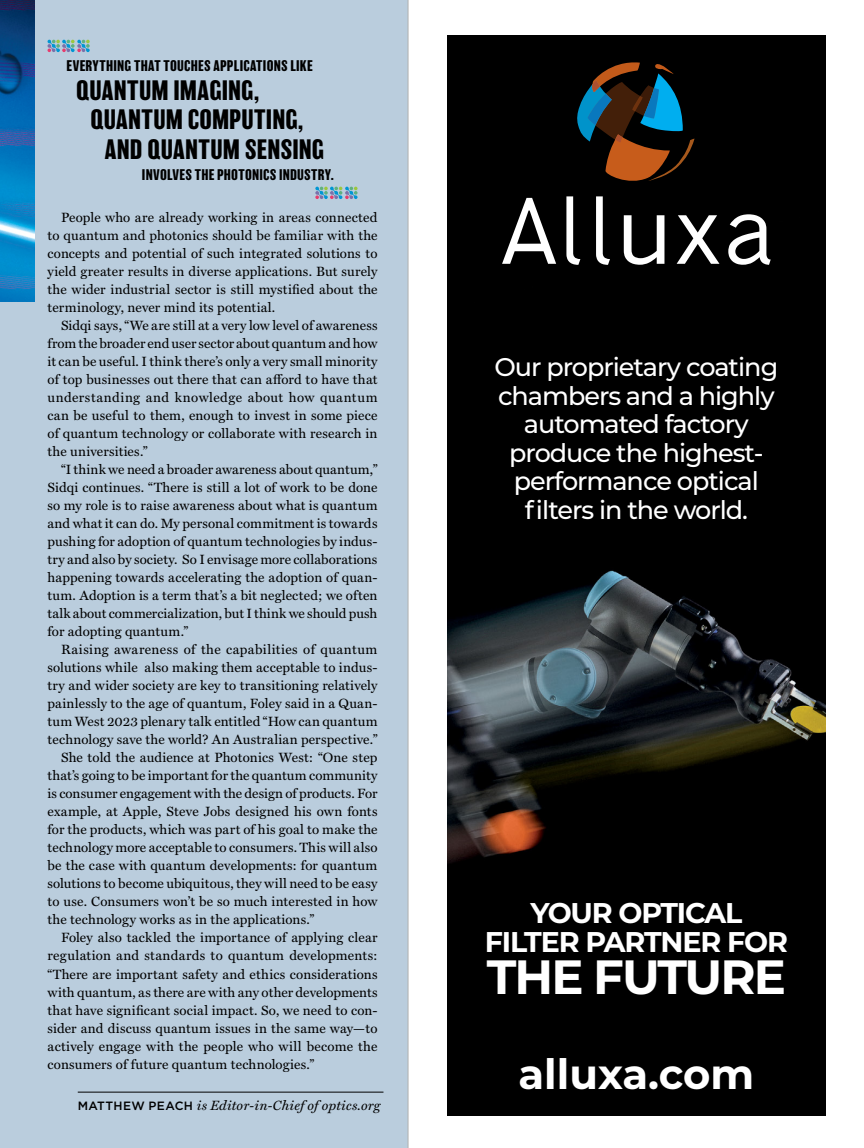
<style>
.page{position:relative;width:864px;height:1148px;background:#fff}
.page>*{position:absolute;margin:0;border:0;box-sizing:border-box;transform-origin:0 0}
.t1{font:700 48px "Montserrat";letter-spacing:-.04em;color:#fff}
.t2{font:700 41.7px "Montserrat";color:#fff}
.t3{font:700 28.5px/28.5px "Montserrat";letter-spacing:-.04em;color:#fff;text-align:center}
.t4{font:700 25.8px "Balboa";letter-spacing:.005em;color:#000}
.t5{font:500 25.5px/28.5px "Montserrat";letter-spacing:-.04em;color:#fff;text-align:center}
.t6{font:700 14.25px "Balboa";letter-spacing:.02em;color:#000}
.t7{font:13.5px/18px "Miller Text";letter-spacing:.015em;color:#000;text-align:justify}
.t8{font:13.5px "Miller Text";letter-spacing:-.005em;color:#000}
.t9{font:13.5px "Miller Text";letter-spacing:.035em;color:#000}
.t10{font:italic 13.5px "Miller Text";letter-spacing:.015em;color:#000}
.s1{font-family:"Gotham";font-weight:500;font-style:normal;font-size:12px}
</style>
<div class="page">
<div style="left:0;top:0;width:408px;height:1148px;background:#bacddd"></div>
<img style="left:447px;top:35px;width:378px;height:1080px">
<div style="left:505px;top:65px;width:282px;height:216px;background:#000"></div>
<svg style="left:502px;top:198px;width:54px;height:66px"></svg>
<svg style="left:624px;top:215px;width:40px;height:50px"></svg>
<svg style="left:677px;top:215px;width:42px;height:49px"></svg>
<svg style="left:728px;top:214px;width:43px;height:51px"></svg>
<svg style="left:596px;top:196px;width:14px;height:69px"></svg>
<svg style="left:566px;top:196px;width:14px;height:69px"></svg>
<svg style="left:577px;top:62px;width:117px;height:119px"></svg>
<div style="left:519px;top:1056px;width:239px;height:39px;background:#000"></div>
<div style="left:495px;top:356px;width:286px;height:167px;background:#000"></div>
<hr style="left:78px;top:1091px;width:305px;height:1px;background:#000">
<img style="left:0;top:0;width:35px;height:301px">
<svg style="left:48px;top:40px;width:42px;height:12px"></svg>
<svg style="left:315px;top:187px;width:43px;height:12px"></svg>
<p class="t6" style="left:67px;top:57px;width:248px">EVERYTHING THAT TOUCHES APPLICATIONS LIKE</p>
<h3 class="t4" style="left:76px;top:76px;width:185px">QUANTUM IMAGING,</h3>
<h3 class="t4" style="left:91px;top:105px;width:215px">QUANTUM COMPUTING,</h3>
<h3 class="t4" style="left:105px;top:134px;width:221px">AND QUANTUM SENSING</h3>
<p class="t6" style="left:142px;top:167px;width:193px">INVOLVES THE PHOTONICS INDUSTRY.</p>
<p class="t7" style="left:48px;top:208px;width:332px;text-indent:14px">People who are already working in areas connected to quantum and photonics should be familiar with the concepts and potential of such integrated solutions to yield greater results in diverse applications. But surely the wider industrial sector is still mystified about the terminology, never mind its potential.</p>
<p class="t7" style="left:48px;top:316px;width:332px;text-indent:14px">Sidqi says, “We are still at a very low level of awareness from the broader end user sector about quantum and how it can be useful. I think there’s only a very small minority of top businesses out there that can afford to have that understanding and knowledge about how quantum can be useful to them, enough to invest in some piece of quantum technology or collaborate with research in the universities.”</p>
<p class="t7" style="left:48px;top:460px;width:332px;text-indent:14px">“I think we need a broader awareness about quantum,” Sidqi continues. “There is still a lot of work to be done so my role is to raise awareness about what is quantum and what it can do. My personal commitment is towards pushing for adoption of quantum technologies by indus&shy;try and also by society. So I envisage more collaborations happening towards accelerating the adoption of quan&shy;tum. Adoption is a term that’s a bit neglected; we often talk about commercialization, but I think we should push for adopting quantum.”</p>
<p class="t9" style="left:61px;top:639px;width:318px">Raising awareness of the capabilities of quantum</p>
<p class="t7" style="left:48px;top:658px;width:332px">solutions while also making them acceptable to indus-</p>
<p class="t7" style="left:48px;top:676px;width:332px">try and wider society are key to transitioning relatively</p>
<p class="t7" style="left:48px;top:694px;width:332px">painlessly to the age of quantum, Foley said in a Quan-</p>
<p class="t7" style="left:48px;top:712px;width:332px">tum West 2023 plenary talk entitled “How can quantum</p>
<p class="t7" style="left:48px;top:730px;width:331px">technology save the world? An Australian perspective.”</p>
<p class="t7" style="left:61px;top:748px;width:318px">She told the audience at Photonics West: “One step</p>
<p class="t7" style="left:48px;top:766px;width:332px">that’s going to be important for the quantum community</p>
<p class="t8" style="left:48px;top:783px;width:332px">is consumer engagement with the design of products. For</p>
<p class="t7" style="left:48px;top:802px;width:332px">example, at Apple, Steve Jobs designed his own fonts</p>
<p class="t7" style="left:48px;top:820px;width:332px">for the products, which was part of his goal to make the</p>
<p class="t7" style="left:48px;top:838px;width:332px">technology more acceptable to consumers. This will also</p>
<p class="t7" style="left:48px;top:856px;width:331px">be the case with quantum developments: for quantum</p>
<p class="t7" style="left:48px;top:874px;width:332px">solutions to become ubiquitous, they will need to be easy</p>
<p class="t7" style="left:48px;top:892px;width:332px">to use. Consumers won’t be so much interested in how</p>
<p class="t7" style="left:48px;top:910px;width:268px">the technology works as in the applications.”</p>
<p class="t7" style="left:61px;top:928px;width:318px">Foley also tackled the importance of applying clear</p>
<p class="t7" style="left:48px;top:946px;width:332px">regulation and standards to quantum developments:</p>
<p class="t7" style="left:48px;top:963px;width:332px">“There are important safety and ethics considerations</p>
<p class="t7" style="left:48px;top:981px;width:332px">with quantum, as there are with any other developments</p>
<p class="t7" style="left:48px;top:999px;width:332px">that have significant social impact. So, we need to con-</p>
<p class="t7" style="left:48px;top:1017px;width:331px">sider and discuss quantum issues in the same way—to</p>
<p class="t7" style="left:48px;top:1035px;width:332px">actively engage with the people who will become the</p>
<p class="t7" style="left:48px;top:1053px;width:268px">consumers of future quantum technologies.”</p>
<h2 class="t2" style="left:519px;top:1043px;width:237px">alluxa.com</h2>
<h3 class="t5" style="left:494px;top:352px;width:285px">Our proprietary coating chambers and a highly automated factory produce the highest&shy;performance optical filters in the world.</h3>
<h3 class="t3" style="left:485px;top:897px;width:305px">YOUR OPTICAL<br>FILTER PARTNER FOR</h3>
<h1 class="t1" style="left:487px;top:942px;width:301px">THE FUTURE</h1>
<p class="t10" style="left:78px;top:1094px;width:304px"><span class="s1">MATTHEW PEACH</span> is Editor-in-Chief of optics.org</p>
</div>
